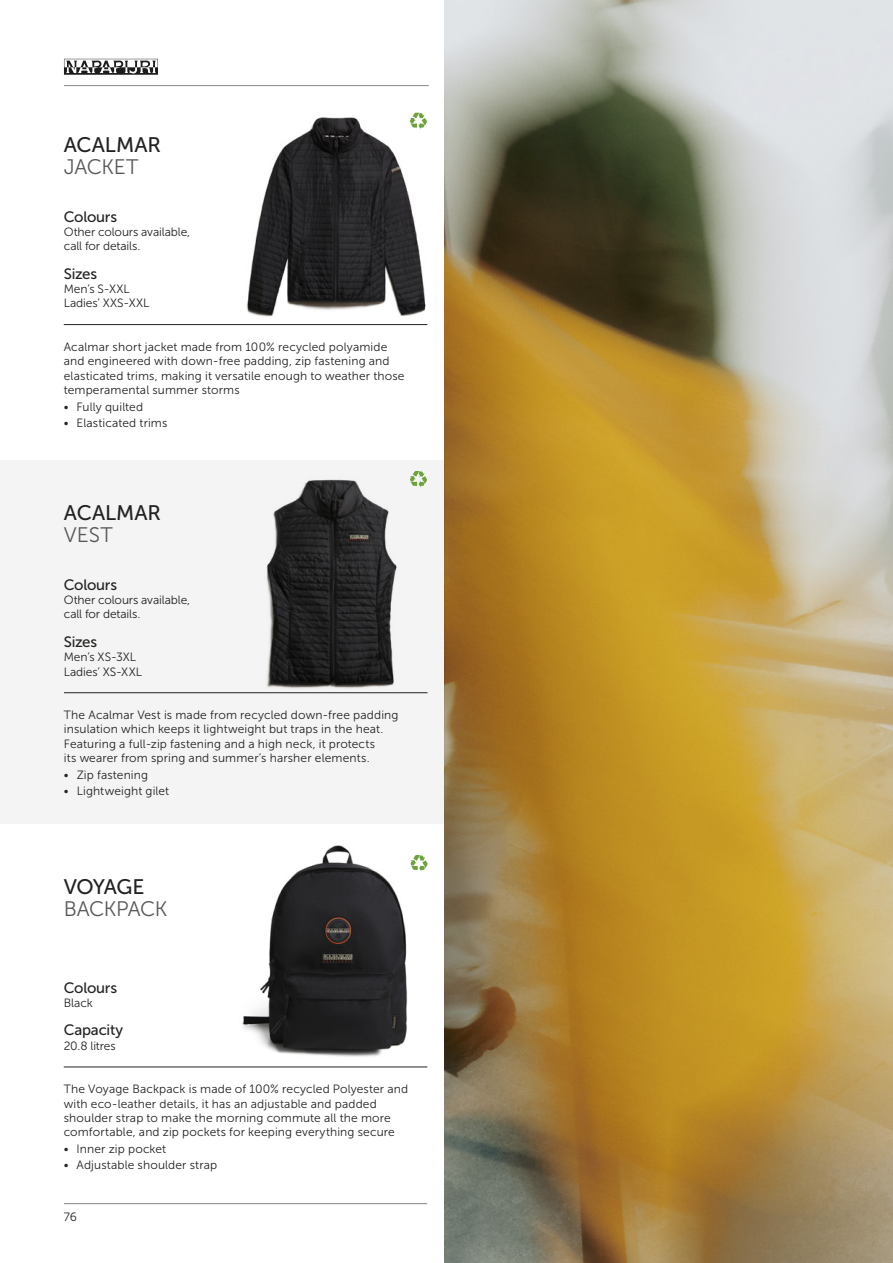
<style>
.page{position:relative;width:893px;height:1263px;background:#fff}
.page>*{position:absolute;margin:0;border:0;box-sizing:border-box;transform-origin:0 0}
.t1{font:21px "Museo Sans 500";letter-spacing:-.005em;color:#222221}
.t2{font:21px "Museo Sans 300";letter-spacing:-.02em;color:#585857}
.t3{font:15px "Museo Sans 500";letter-spacing:-.015em;color:#222221}
.t4{font:12px/14.4px "Museo Sans 300";letter-spacing:.01em;color:#222221}
.t5{font:12px/14.4px "Museo Sans 300";letter-spacing:-.01em;color:#222221}
</style>
<div class="page">
<img style="left:246px;top:117px;width:180px;height:200px">
<hr style="left:64px;top:85px;width:365px;height:1px;background:#868686">
<hr style="left:64px;top:1203px;width:363px;height:1px;background:#868686">
<hr style="left:64px;top:324px;width:363px;height:1px;background:#222221">
<img style="left:444px;top:0;width:449px;height:1263px">
<svg style="left:0;top:460px;width:444px;height:364px;fill:#f4f4f4"></svg>
<svg style="left:64px;top:59px;width:94px;height:16px"></svg>
<img style="left:242px;top:845px;width:180px;height:212px">
<hr style="left:64px;top:1067px;width:363px;height:1px;background:#222221">
<hr style="left:64px;top:692px;width:364px;height:1px;background:#222221">
<svg style="left:410px;top:855px;width:18px;height:16px"></svg>
<svg style="left:410px;top:113px;width:17px;height:16px"></svg>
<svg style="left:410px;top:471px;width:17px;height:16px"></svg>
<h1 class="t1" style="left:64px;top:133px;width:99px">ACALMAR</h1>
<h1 class="t2" style="left:64px;top:156px;width:76px">JACKET</h1>
<p class="t3" style="left:64px;top:208px;width:55px">Colours</p>
<p class="t5" style="left:64px;top:225px;width:128px">Other colours available, call for details.</p>
<p class="t3" style="left:64px;top:265px;width:35px">Sizes</p>
<p class="t4" style="left:64px;top:282px;width:87px">Men’s S-XXL<br>Ladies’ XXS-XXL</p>
<p class="t4" style="left:64px;top:339px;width:342px">Acalmar short jacket made from 100% recycled polyamide and engineered with down-free padding, zip fastening and elasticated trims, making it versatile enough to weather those temperamental summer storms</p>
<p class="t4" style="left:64px;top:399px;width:81px">• Fully quilted</p>
<p class="t4" style="left:64px;top:416px;width:105px">• Elasticated trims</p>
<h1 class="t1" style="left:64px;top:501px;width:99px">ACALMAR</h1>
<h1 class="t2" style="left:64px;top:524px;width:50px">VEST</h1>
<p class="t3" style="left:64px;top:576px;width:55px">Colours</p>
<p class="t5" style="left:64px;top:593px;width:128px">Other colours available, call for details.</p>
<p class="t3" style="left:64px;top:633px;width:35px">Sizes</p>
<p class="t4" style="left:64px;top:650px;width:80px">Men’s XS-3XL<br>Ladies’ XS-XXL</p>
<p class="t4" style="left:64px;top:708px;width:336px">The Acalmar Vest is made from recycled down-free padding insulation which keeps it lightweight but traps in the heat.<br>Featuring a full-zip fastening and a high neck, it protects<br>its wearer from spring and summer’s harsher elements.</p>
<p class="t4" style="left:64px;top:767px;width:86px">• Zip fastening</p>
<p class="t4" style="left:64px;top:784px;width:107px">• Lightweight gilet</p>
<h1 class="t1" style="left:64px;top:875px;width:82px">VOYAGE</h1>
<h1 class="t2" style="left:64px;top:898px;width:105px">BACKPACK</h1>
<p class="t3" style="left:64px;top:979px;width:55px">Colours</p>
<p class="t4" style="left:64px;top:996px;width:30px">Black</p>
<p class="t3" style="left:64px;top:1022px;width:61px">Capacity</p>
<p class="t4" style="left:64px;top:1038px;width:53px">20.8 litres</p>
<p class="t4" style="left:64px;top:1082px;width:346px">The Voyage Backpack is made of 100% recycled Polyester and with eco-leather details, it has an adjustable and padded shoulder strap to make the morning commute all the more comfortable, and zip pockets for keeping everything secure</p>
<p class="t4" style="left:64px;top:1142px;width:104px">• Inner zip pocket</p>
<p class="t4" style="left:64px;top:1158px;width:155px">• Adjustable shoulder strap</p>
<p class="t4" style="left:64px;top:1210px;width:14px">76</p>
</div>
